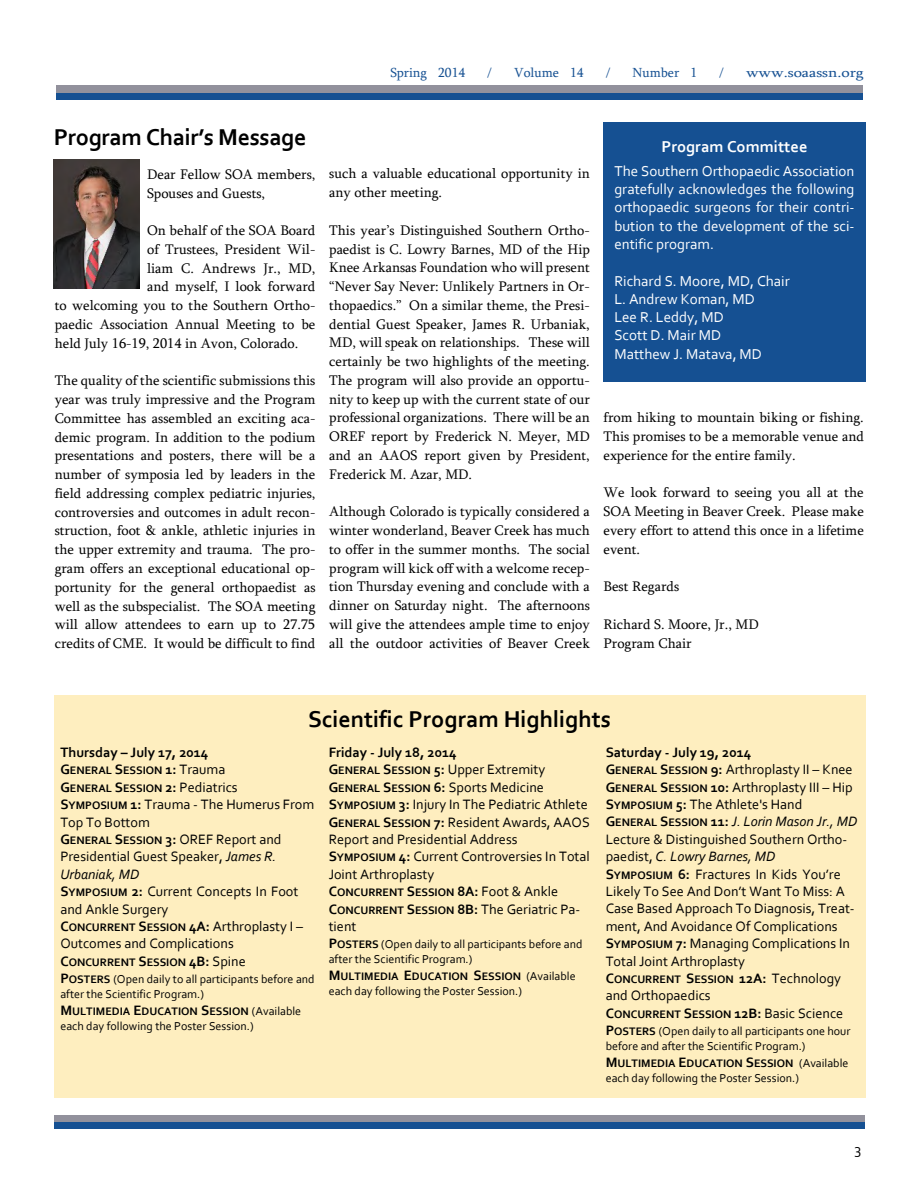
<style>
.page{position:relative;width:918px;height:1188px;background:#fff}
.page>*{position:absolute;margin:0;border:0;box-sizing:border-box;transform-origin:0 0}
.t1{font:700 24px "Corbel";color:#000}
.t2{font:700 16.5px "Corbel";color:#fff}
.t3{font:15px/18.3px "Corbel";color:#fff;text-align:justify}
.t4{font:15px "Corbel";color:#000}
.t5{font:14.25px/18.8px "Sylfaen";color:#000;text-align:justify}
.t6{font:14.25px/17.4px "Corbel";color:#000}
.t7{font:700 14.25px "Corbel";color:#000}
.t8{font:13.5px "Sylfaen";color:#155092}
.t9{font:13.5px "Sylfaen";color:#155092;scale:1.21 1}
.t10{font:12px/14.7px "Corbel";color:#000}
.t11{font:700 11.4px/17.4px "Corbel";color:#000}
.s1{font-size:14.25px}
.s2{font-weight:400;font-size:14.25px}
.s3{font-weight:700}
.s4{font-weight:700;font-size:11.4px}
.s5{font-style:italic}
.s6{font-weight:700;font-size:14.25px}
.s7{font-weight:400;font-size:12px}
</style>
<div class="page">
<div style="left:56px;top:85px;width:806px;height:11px;background:#92919c"></div>
<div style="left:56px;top:93px;width:806px;height:7px;background:#155092"></div>
<div style="left:54px;top:1115px;width:810px;height:11px;background:#92919c"></div>
<div style="left:54px;top:1123px;width:810px;height:6px;background:#155092"></div>
<div style="left:603px;top:122px;width:263px;height:260px;background:#155092"></div>
<div style="left:54px;top:696px;width:812px;height:402px;background:#feeebf"></div>
<img style="left:54px;top:160px;width:86px;height:128px">
<p class="t8" style="left:390px;top:67px;width:76px">Spring 2014</p>
<p class="t8" style="left:488px;top:67px;width:6px">/</p>
<p class="t8" style="left:514px;top:67px;width:71px">Volume 14</p>
<p class="t8" style="left:606px;top:67px;width:6px">/</p>
<p class="t8" style="left:633px;top:67px;width:66px">Number 1</p>
<p class="t8" style="left:720px;top:67px;width:6px">/</p>
<p class="t9" style="left:746px;top:67px;width:99px">www.soaassn.org</p>
<h1 class="t1" style="left:54px;top:127px;width:254px">Program Chair’s Message</h1>
<p class="t5" style="left:147px;top:166px;width:170px">Dear Fellow SOA members,<br>Spouses and Guests,</p>
<p class="t5" style="left:147px;top:222px;width:170px">On behalf of the SOA Board</p>
<p class="t5" style="left:147px;top:241px;width:170px">of Trustees, President Wil-</p>
<p class="t5" style="left:147px;top:260px;width:170px">liam C. Andrews Jr., MD,</p>
<p class="t5" style="left:147px;top:279px;width:170px">and myself, I look forward</p>
<p class="t5" style="left:55px;top:298px;width:262px">to welcoming you to the Southern Ortho-</p>
<p class="t5" style="left:55px;top:316px;width:262px">paedic Association Annual Meeting to be</p>
<p class="t5" style="left:55px;top:335px;width:245px">held July 16-19, 2014 in Avon, Colorado.</p>
<p class="t5" style="left:55px;top:373px;width:262px">The quality of the scientific submissions this year was truly impressive and the Program Committee has assembled an exciting aca&shy;demic program. In addition to the podium presentations and posters, there will be a number of symposia led by leaders in the field addressing complex pediatric injuries, controversies and outcomes in adult recon&shy;struction, foot &amp; ankle, athletic injuries in the upper extremity and trauma. The pro&shy;gram offers an exceptional educational op&shy;portunity for the general orthopaedist as well as the subspecialist. The SOA meeting will allow attendees to earn up to 27.75 credits of CME. It would be difficult to find</p>
<p class="t5" style="left:329px;top:166px;width:262px">such a valuable educational opportunity in any other meeting.</p>
<p class="t5" style="left:329px;top:222px;width:262px">This year’s Distinguished Southern Ortho&shy;paedist is C. Lowry Barnes, MD of the Hip Knee Arkansas Foundation who will present “Never Say Never: Unlikely Partners in Or&shy;thopaedics.” On a similar theme, the Presi&shy;dential Guest Speaker, James R. Urbaniak, MD, will speak on relationships. These will certainly be two highlights of the meeting.<br>The program will also provide an opportu&shy;nity to keep up with the current state of our professional organizations. There will be an OREF report by Frederick N. Meyer, MD and an AAOS report given by President, Frederick M. Azar, MD.</p>
<p class="t5" style="left:329px;top:504px;width:262px">Although Colorado is typically considered a winter wonderland, Beaver Creek has much to offer in the summer months. The social program will kick off with a welcome recep&shy;tion Thursday evening and conclude with a dinner on Saturday night. The afternoons will give the attendees ample time to enjoy all the outdoor activities of Beaver Creek</p>
<p class="t2" style="left:661px;top:140px;width:148px">Program Committee</p>
<p class="t3" style="left:614px;top:163px;width:242px">The Southern Orthopaedic Association gratefully acknowledges the following orthopaedic surgeons for their contri&shy;bution to the development of the sci&shy;entific program.</p>
<p class="t3" style="left:614px;top:273px;width:177px;text-align:left">Richard S. Moore, MD, Chair<br>L. Andrew Koman, MD<br>Lee R. Leddy, MD<br>Scott D. Mair MD<br>Matthew J. Matava, MD</p>
<p class="t5" style="left:603px;top:410px;width:262px">from hiking to mountain biking or fishing.<br>This promises to be a memorable venue and experience for the entire family.</p>
<p class="t5" style="left:603px;top:485px;width:262px">We look forward to seeing you all at the SOA Meeting in Beaver Creek. Please make every effort to attend this once in a lifetime event.</p>
<p class="t5" style="left:603px;top:579px;width:77px">Best Regards</p>
<p class="t5" style="left:603px;top:616px;width:157px">Richard S. Moore, Jr., MD<br>Program Chair</p>
<h1 class="t1" style="left:308px;top:709px;width:304px">Scientific Program Highlights</h1>
<p class="t7" style="left:60px;top:746px;width:150px">Thursday – July 17, 2014</p>
<p class="t11" style="left:60px;top:763px;width:179px"><span class="s1">G</span>ENERAL <span class="s1">S</span>ESSION <span class="s1">1:</span> <span class="s2">Trauma<br></span><span class="s1">G</span>ENERAL <span class="s1">S</span>ESSION <span class="s1">2:</span> <span class="s2">Pediatrics</span></p>
<p class="t6" style="left:60px;top:797px;width:255px"><span class="s3">S</span><span class="s4">YMPOSIUM</span> <span class="s3">1:</span> Trauma - The Humerus From<br>Top To Bottom<br><span class="s3">G</span><span class="s4">ENERAL</span> <span class="s3">S</span><span class="s4">ESSION</span> <span class="s3">3:</span> OREF Report and<br>Presidential Guest Speaker, <span class="s5">James R.<br>Urbaniak, MD<br></span><span class="s3">S</span><span class="s4">YMPOSIUM</span> <span class="s3">2:</span> Current Concepts In Foot and Ankle Surgery</p>
<p class="t11" style="left:60px;top:920px;width:244px"><span class="s1">C</span>ONCURRENT <span class="s1">S</span>ESSION <span class="s1">4A:</span> <span class="s2">Arthroplasty I –</span></p>
<p class="t6" style="left:60px;top:936px;width:175px">Outcomes and Complications</p>
<p class="t11" style="left:60px;top:954px;width:187px"><span class="s1">C</span>ONCURRENT <span class="s1">S</span>ESSION <span class="s1">4B:</span> <span class="s2">Spine</span></p>
<p class="t10" style="left:60px;top:973px;width:256px"><span class="s6">P</span><span class="s4">OSTERS</span> (Open daily to all participants before and after the Scientific Program.)</p>
<p class="t11" style="left:60px;top:1004px;width:242px"><span class="s1">M</span>ULTIMEDIA <span class="s1">E</span>DUCATION <span class="s1">S</span>ESSION <span class="s7">(Available</span></p>
<p class="t10" style="left:60px;top:1020px;width:195px">each day following the Poster Session.)</p>
<p class="t6" style="left:329px;top:745px;width:263px"><span class="s3">Friday - July 18, 2014<br>G</span><span class="s4">ENERAL</span> <span class="s3">S</span><span class="s4">ESSION</span> <span class="s3">5:</span> Upper Extremity <span class="s3">G</span><span class="s4">ENERAL</span> <span class="s3">S</span><span class="s4">ESSION</span> <span class="s3">6:</span> Sports Medicine <span class="s3">S</span><span class="s4">YMPOSIUM</span> <span class="s3">3:</span> Injury In The Pediatric Athlete <span class="s3">G</span><span class="s4">ENERAL</span> <span class="s3">S</span><span class="s4">ESSION</span> <span class="s3">7:</span> Resident Awards, AAOS Report and Presidential Address<br><span class="s3">S</span><span class="s4">YMPOSIUM</span> <span class="s3">4:</span> Current Controversies In Total Joint Arthroplasty</p>
<p class="t11" style="left:329px;top:885px;width:253px"><span class="s1">C</span>ONCURRENT <span class="s1">S</span>ESSION <span class="s1">8A:</span> <span class="s2">Foot &amp; Ankle<br></span><span class="s1">C</span>ONCURRENT <span class="s1">S</span>ESSION <span class="s1">8B:</span> <span class="s2">The Geriatric Pa-</span></p>
<p class="t6" style="left:329px;top:919px;width:29px">tient</p>
<p class="t10" style="left:329px;top:938px;width:255px"><span class="s6">P</span><span class="s4">OSTERS</span> (Open daily to all participants before and after the Scientific Program.)</p>
<p class="t11" style="left:329px;top:969px;width:248px"><span class="s1">M</span>ULTIMEDIA <span class="s1">E</span>DUCATION <span class="s1">S</span>ESSION <span class="s7">(Available</span></p>
<p class="t10" style="left:329px;top:985px;width:195px">each day following the Poster Session.)</p>
<p class="t6" style="left:606px;top:745px;width:253px"><span class="s3">Saturday - July 19, 2014<br>G</span><span class="s4">ENERAL</span> <span class="s3">S</span><span class="s4">ESSION</span> <span class="s3">9:</span> Arthroplasty II – Knee <span class="s3">G</span><span class="s4">ENERAL</span> <span class="s3">S</span><span class="s4">ESSION</span> <span class="s3">10:</span> Arthroplasty III – Hip <span class="s3">S</span><span class="s4">YMPOSIUM</span> <span class="s3">5:</span> The Athlete's Hand <span class="s3">G</span><span class="s4">ENERAL</span> <span class="s3">S</span><span class="s4">ESSION</span> <span class="s3">11:</span> <span class="s5">J. Lorin Mason Jr., MD </span>Lecture &amp; Distinguished Southern Ortho&shy;paedist, <span class="s5">C. Lowry Barnes, MD<br></span><span class="s3">S</span><span class="s4">YMPOSIUM</span> <span class="s3">6:</span> Fractures In Kids You’re Likely To See And Don’t Want To Miss: A Case Based Approach To Diagnosis, Treat&shy;ment, And Avoidance Of Complications <span class="s3">S</span><span class="s4">YMPOSIUM</span> <span class="s3">7:</span> Managing Complications In Total Joint Arthroplasty</p>
<p class="t11" style="left:606px;top:972px;width:237px"><span class="s1">C</span>ONCURRENT <span class="s1">S</span>ESSION <span class="s1">12A:</span> <span class="s2">Technology</span></p>
<p class="t6" style="left:606px;top:988px;width:106px">and Orthopaedics</p>
<p class="t11" style="left:606px;top:1006px;width:239px"><span class="s1">C</span>ONCURRENT <span class="s1">S</span>ESSION <span class="s1">12B:</span> <span class="s2">Basic Science</span></p>
<p class="t10" style="left:606px;top:1025px;width:246px"><span class="s6">P</span><span class="s4">OSTERS</span> (Open daily to all participants one hour before and after the Scientific Program.)</p>
<p class="t11" style="left:606px;top:1056px;width:244px"><span class="s1">M</span>ULTIMEDIA <span class="s1">E</span>DUCATION <span class="s1">S</span>ESSION <span class="s7">(Available</span></p>
<p class="t10" style="left:606px;top:1072px;width:195px">each day following the Poster Session.)</p>
<p class="t4" style="left:855px;top:1143px;width:8px">3</p>
</div>
